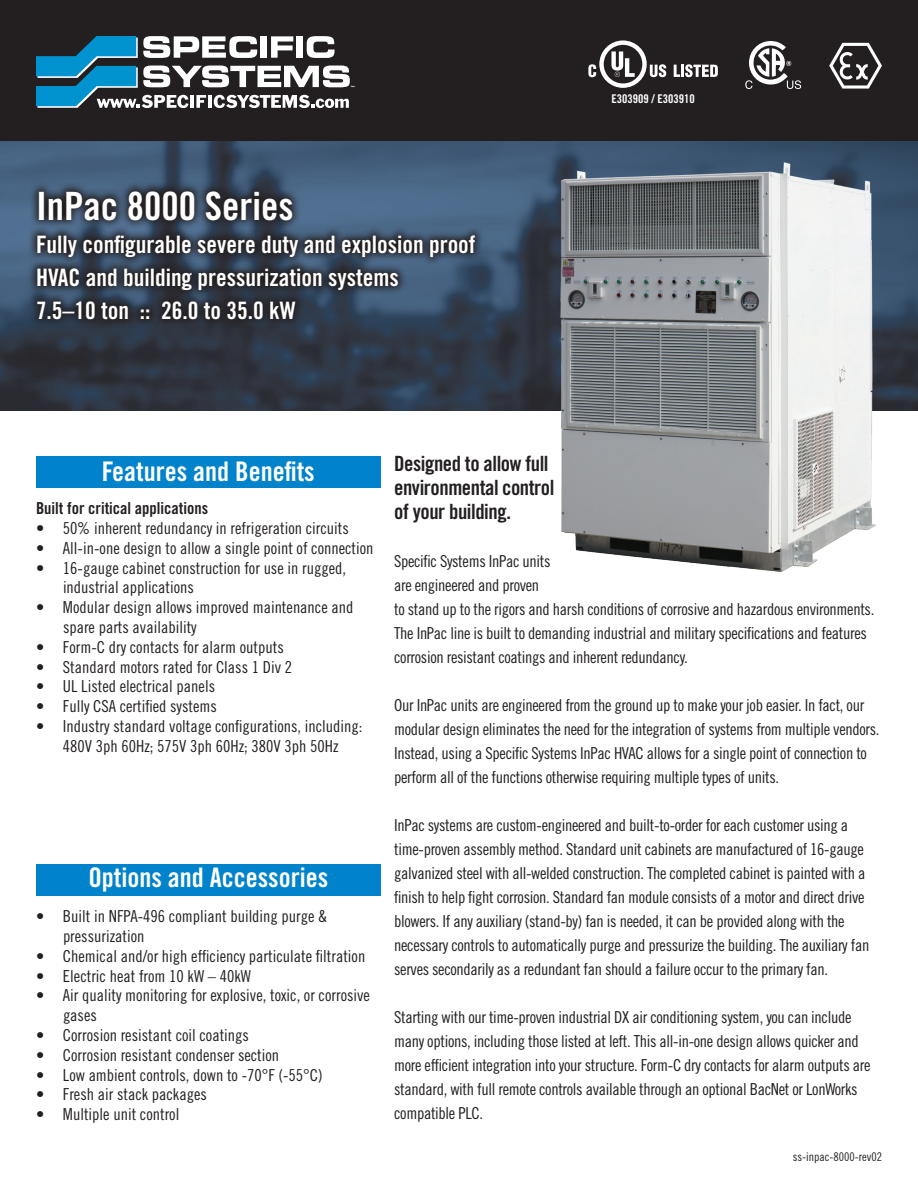
<style>
.page{position:relative;width:918px;height:1188px;background:#fff}
.page>*{position:absolute;margin:0;border:0;box-sizing:border-box;transform-origin:0 0}
.t1{font:39px "Trade Gothic LT Std Bd Cn 20";color:#fff}
.t2{font:27px "Trade Gothic LT Std Bd Cn 20";color:#fff}
.t3{font:24px/33px "Trade Gothic LT Std Bd Cn 20";color:#fff}
.t4{font:21px/24px "Trade Gothic LT Std Bd Cn 20";letter-spacing:-.02em;color:#231f20}
.t5{font:16.5px/24px "Trade Gothic LT Std Cn 18";letter-spacing:-.02em;color:#231f20}
.t6{font:16.5px/19.8px "Trade Gothic LT Std Cn 18";color:#231f20}
.t7{font:16.5px "Trade Gothic LT Std Bd Cn 20";color:#231f20}
.t8{font:12px "Trade Gothic Cond Eighteen";color:#231f20}
.t9{font:12px "Trade Gothic LT Std Bd Cn 20";color:#fff}
</style>
<div class="page">
<div style="left:0;top:0;width:918px;height:176px;background:#231f20"></div>
<svg style="left:36px;top:36px;width:318px;height:72px"></svg>
<img style="left:0;top:141px;width:918px;height:270px">
<div style="left:36px;top:456px;width:345px;height:31px;background:#0083ca"></div>
<div style="left:36px;top:864px;width:345px;height:31px;background:#0083ca"></div>
<svg style="left:27px;top:181px;width:458px;height:147px"></svg>
<svg style="left:745px;top:41px;width:56px;height:48px"></svg>
<svg style="left:674px;top:64px;width:44px;height:13px"></svg>
<svg style="left:588px;top:40px;width:78px;height:48px"></svg>
<svg style="left:829px;top:43px;width:53px;height:46px"></svg>
<img style="left:554px;top:154px;width:328px;height:418px">
<p class="t1" style="left:36px;top:182px;width:259px">InPac 8000 Series</p>
<p class="t3" style="left:36px;top:227px;width:441px">Fully configurable severe duty and explosion proof<br>HVAC and building pressurization systems</p>
<p class="t3" style="left:36px;top:293px;width:261px">7.5–10 ton :: 26.0 to 35.0 kW</p>
<p class="t9" style="left:612px;top:91px;width:85px">E303909 / E303910</p>
<p class="t2" style="left:102px;top:455px;width:214px">Features and Benefits</p>
<p class="t7" style="left:36px;top:498px;width:174px">Built for critical applications</p>
<p class="t6" style="left:36px;top:518px;width:314px">• 50% inherent redundancy in refrigeration circuits</p>
<p class="t6" style="left:36px;top:538px;width:339px">• All-in-one design to allow a single point of connection</p>
<p class="t6" style="left:63px;top:558px;width:285px;text-indent:-27px">• 16-gauge cabinet construction for use in rugged, industrial applications</p>
<p class="t6" style="left:63px;top:597px;width:292px;text-indent:-27px">• Modular design allows improved maintenance and spare parts availability</p>
<p class="t6" style="left:36px;top:637px;width:249px">• Form-C dry contacts for alarm outputs</p>
<p class="t6" style="left:36px;top:657px;width:258px">• Standard motors rated for Class 1 Div 2</p>
<p class="t6" style="left:36px;top:676px;width:181px">• UL Listed electrical panels</p>
<p class="t6" style="left:36px;top:696px;width:182px">• Fully CSA certified systems</p>
<p class="t6" style="left:36px;top:716px;width:328px">• Industry standard voltage configurations, including:</p>
<p class="t6" style="left:63px;top:736px;width:277px">480V 3ph 60Hz; 575V 3ph 60Hz; 380V 3ph 50Hz</p>
<p class="t2" style="left:88px;top:861px;width:241px">Options and Accessories</p>
<p class="t6" style="left:63px;top:906px;width:266px;text-indent:-27px">• Built in NFPA-496 compliant building purge &amp; pressurization</p>
<p class="t6" style="left:36px;top:946px;width:331px">• Chemical and/or high efficiency particulate filtration</p>
<p class="t6" style="left:36px;top:966px;width:216px">• Electric heat from 10 kW – 40kW</p>
<p class="t6" style="left:63px;top:985px;width:309px;text-indent:-27px">• Air quality monitoring for explosive, toxic, or corrosive gases</p>
<p class="t6" style="left:36px;top:1025px;width:215px">• Corrosion resistant coil coatings</p>
<p class="t6" style="left:36px;top:1045px;width:245px">• Corrosion resistant condenser section</p>
<p class="t6" style="left:36px;top:1065px;width:288px">• Low ambient controls, down to -70°F (-55°C)</p>
<p class="t6" style="left:36px;top:1084px;width:172px">• Fresh air stack packages</p>
<p class="t6" style="left:36px;top:1104px;width:145px">• Multiple unit control</p>
<p class="t4" style="left:394px;top:452px;width:162px">Designed to allow full environmental control of your building.</p>
<p class="t5" style="left:394px;top:549px;width:482px">Specific Systems InPac units<br>are engineered and proven<br>to stand up to the rigors and harsh conditions of corrosive and hazardous environments.<br>The InPac line is built to demanding industrial and military specifications and features corrosion resistant coatings and inherent redundancy.</p>
<p class="t5" style="left:394px;top:693px;width:487px">Our InPac units are engineered from the ground up to make your job easier. In fact, our modular design eliminates the need for the integration of systems from multiple vendors.<br>Instead, using a Specific Systems InPac HVAC allows for a single point of connection to perform all of the functions otherwise requiring multiple types of units.</p>
<p class="t5" style="left:394px;top:813px;width:477px">InPac systems are custom-engineered and built-to-order for each customer using a time-proven assembly method. Standard unit cabinets are manufactured of 16-gauge galvanized steel with all-welded construction. The completed cabinet is painted with a finish to help fight corrosion. Standard fan module consists of a motor and direct drive blowers. If any auxiliary (stand-by) fan is needed, it can be provided along with the necessary controls to automatically purge and pressurize the building. The auxiliary fan serves secondarily as a redundant fan should a failure occur to the primary fan.</p>
<p class="t5" style="left:394px;top:1005px;width:478px">Starting with our time-proven industrial DX air conditioning system, you can include many options, including those listed at left. This all-in-one design allows quicker and more efficient integration into your structure. Form-C dry contacts for alarm outputs are standard, with full remote controls available through an optional BacNet or LonWorks compatible PLC.</p>
<p class="t8" style="left:793px;top:1150px;width:91px">ss-inpac-8000-rev02</p>
</div>
